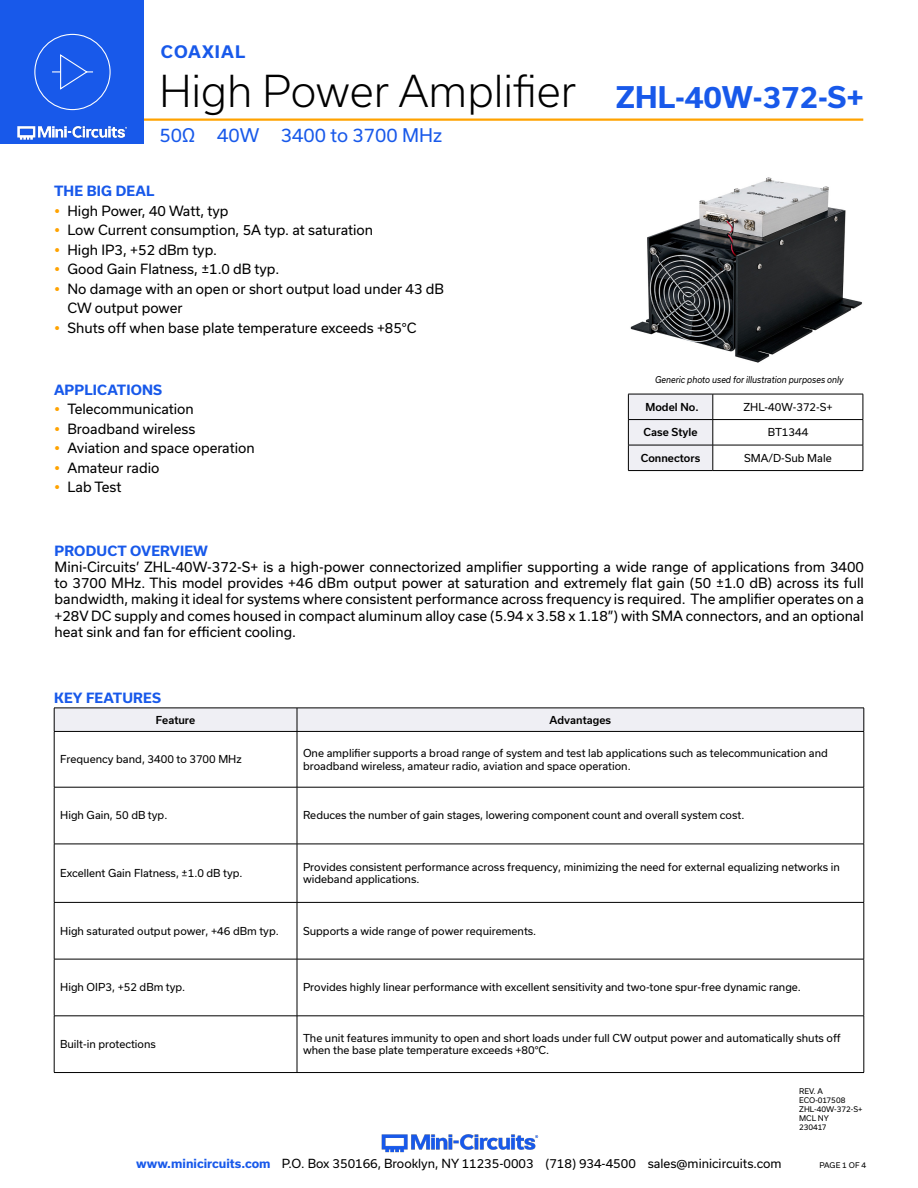
<style>
.page{position:relative;width:918px;height:1188px;background:#fff}
.page>*{position:absolute;margin:0;border:0;box-sizing:border-box;transform-origin:0 0}
.t1{font:300 42px "Usual";color:#000}
.t2{font:700 28.5px "Usual";color:#1859ea}
.t3{font:18px "Usual";color:#1859ea}
.t4{font:700 16.5px "Usual";letter-spacing:.065em;color:#1859ea}
.Regular_Copy{font:13.5px/16.2px "Usual";color:#000}
.Blue_Headers{font:700 13.5px "Usual";letter-spacing:.015em;color:#1859ea}
.t5{font:12px "Usual";color:#000}
.Table_Body_Left_Just{font:10.5px/12.6px "Usual";color:#000}
.Table_Header_Center{font:500 10.5px "Usual";color:#000}
.Table_Body_Center{font:10.5px "Usual";color:#000}
.t6{font:italic 9px "Usual";color:#000;scale:.9 1}
.Revision{font:7.5px "Usual";color:#000}
.s1{font-weight:700;color:#1859ea}
</style>
<div class="page">
<img style="left:381px;top:1134px;width:158px;height:19px">
<hr style="left:130px;top:118px;width:733px;height:3px;background:#ffa300">
<div style="left:0;top:0;width:144px;height:144px;background:#1859ea"></div>
<img style="left:17px;top:120px;width:128px;height:20px">
<div style="left:34px;top:34px;width:77px;height:76px;border:1px solid #fff;border-radius:50%"></div>
<svg style="left:52px;top:54px;width:41px;height:36px"></svg>
<svg style="left:54px;top:708px;width:811px;height:23px"></svg>
<hr style="left:54px;top:731px;width:243px;height:1px;background:#000">
<hr style="left:54px;top:732px;width:1px;height:55px;background:#000">
<hr style="left:297px;top:731px;width:567px;height:1px;background:#000">
<hr style="left:297px;top:732px;width:1px;height:55px;background:#000">
<hr style="left:864px;top:732px;width:1px;height:55px;background:#000">
<hr style="left:54px;top:787px;width:243px;height:1px;background:#000">
<hr style="left:54px;top:787px;width:1px;height:57px;background:#000">
<hr style="left:297px;top:787px;width:567px;height:1px;background:#000">
<hr style="left:297px;top:787px;width:1px;height:57px;background:#000">
<hr style="left:864px;top:787px;width:1px;height:57px;background:#000">
<hr style="left:54px;top:844px;width:243px;height:1px;background:#000">
<hr style="left:54px;top:844px;width:1px;height:58px;background:#000">
<hr style="left:297px;top:844px;width:567px;height:1px;background:#000">
<hr style="left:297px;top:844px;width:1px;height:58px;background:#000">
<hr style="left:864px;top:844px;width:1px;height:58px;background:#000">
<hr style="left:54px;top:902px;width:243px;height:1px;background:#000">
<hr style="left:54px;top:903px;width:1px;height:56px;background:#000">
<hr style="left:297px;top:902px;width:567px;height:1px;background:#000">
<hr style="left:297px;top:903px;width:1px;height:56px;background:#000">
<hr style="left:864px;top:903px;width:1px;height:56px;background:#000">
<hr style="left:54px;top:959px;width:243px;height:1px;background:#000">
<hr style="left:54px;top:959px;width:1px;height:57px;background:#000">
<hr style="left:297px;top:959px;width:567px;height:1px;background:#000">
<hr style="left:297px;top:959px;width:1px;height:57px;background:#000">
<hr style="left:864px;top:959px;width:1px;height:57px;background:#000">
<hr style="left:54px;top:1016px;width:243px;height:1px;background:#000">
<hr style="left:54px;top:1016px;width:1px;height:56px;background:#000">
<hr style="left:297px;top:1016px;width:567px;height:1px;background:#000">
<hr style="left:297px;top:1016px;width:1px;height:56px;background:#000">
<hr style="left:864px;top:1016px;width:1px;height:56px;background:#000">
<hr style="left:54px;top:1072px;width:243px;height:1px;background:#000">
<hr style="left:297px;top:1072px;width:567px;height:1px;background:#000">
<hr style="left:713px;top:394px;width:150px;height:1px;background:#000">
<hr style="left:713px;top:419px;width:150px;height:1px;background:#000">
<hr style="left:713px;top:445px;width:150px;height:1px;background:#000">
<svg style="left:628px;top:394px;width:86px;height:76px"></svg>
<svg style="left:863px;top:394px;width:1px;height:76px"></svg>
<hr style="left:628px;top:470px;width:85px;height:1px;background:#000">
<hr style="left:713px;top:470px;width:150px;height:1px;background:#000">
<img style="left:630px;top:177px;width:232px;height:186px">
<h3 class="t4" style="left:161px;top:42px;width:86px">COAXIAL</h3>
<h1 class="t1" style="left:159px;top:67px;width:418px">High Power Amplifier</h1>
<h2 class="t2" style="left:616px;top:81px;width:250px">ZHL-40W-372-S+</h2>
<h3 class="t3" style="left:159px;top:125px;width:284px">50Ω 40W 3400 to 3700 MHz</h3>
<p class="Blue_Headers" style="left:54px;top:183px;width:102px">THE BIG DEAL</p>
<p class="Regular_Copy" style="left:68px;top:202px;width:163px">High Power, 40 Watt, typ</p>
<p class="Regular_Copy" style="left:68px;top:222px;width:307px">Low Current consumption, 5A typ. at saturation</p>
<p class="Regular_Copy" style="left:68px;top:241px;width:151px">High IP3, +52 dBm typ.</p>
<p class="Regular_Copy" style="left:68px;top:261px;width:213px">Good Gain Flatness, ±1.0 dB typ.</p>
<p class="Regular_Copy" style="left:68px;top:279px;width:378px;line-height:19.5px">No damage with an open or short output load under 43 dB<br>CW output power</p>
<p class="Regular_Copy" style="left:68px;top:319px;width:351px">Shuts off when base plate temperature exceeds +85°C</p>
<p class="Blue_Headers" style="left:54px;top:382px;width:110px">APPLICATIONS</p>
<p class="Regular_Copy" style="left:68px;top:401px;width:128px">Telecommunication</p>
<p class="Regular_Copy" style="left:68px;top:421px;width:129px">Broadband wireless</p>
<p class="Regular_Copy" style="left:68px;top:440px;width:189px">Aviation and space operation</p>
<p class="Regular_Copy" style="left:68px;top:460px;width:93px">Amateur radio</p>
<p class="Regular_Copy" style="left:68px;top:479px;width:55px">Lab Test</p>
<p class="t6" style="left:655px;top:375px;width:211px">Generic photo used for illustration purposes only</p>
<p class="Table_Header_Center" style="left:646px;top:401px;width:55px">Model No.</p>
<p class="Table_Body_Center" style="left:743px;top:401px;width:91px">ZHL-40W-372-S+</p>
<p class="Table_Header_Center" style="left:644px;top:426px;width:55px">Case Style</p>
<p class="Table_Body_Center" style="left:768px;top:426px;width:42px">BT1344</p>
<p class="Table_Header_Center" style="left:641px;top:452px;width:61px">Connectors</p>
<p class="Table_Body_Center" style="left:744px;top:452px;width:89px">SMA/D-Sub Male</p>
<p class="Blue_Headers" style="left:55px;top:543px;width:155px">PRODUCT OVERVIEW</p>
<p class="Regular_Copy" style="left:55px;top:559px;width:811px;text-align:justify">Mini-Circuits’ ZHL-40W-372-S+ is a high-power connectorized amplifier supporting a wide range of applications from 3400 to 3700 MHz. This model provides +46 dBm output power at saturation and extremely flat gain (50 ±1.0 dB) across its full bandwidth, making it ideal for systems where consistent performance across frequency is required. The amplifier operates on a +28V DC supply and comes housed in compact aluminum alloy case (5.94 x 3.58 x 1.18”) with SMA connectors, and an optional heat sink and fan for efficient cooling.</p>
<p class="Blue_Headers" style="left:54px;top:691px;width:108px">KEY FEATURES</p>
<p class="Table_Header_Center" style="left:156px;top:714px;width:41px">Feature</p>
<p class="Table_Header_Center" style="left:550px;top:714px;width:63px">Advantages</p>
<p class="Table_Body_Left_Just" style="left:60px;top:753px;width:183px">Frequency band, 3400 to 3700 MHz</p>
<p class="Table_Body_Left_Just" style="left:303px;top:747px;width:527px">One amplifier supports a broad range of system and test lab applications such as telecommunication and broadband wireless, amateur radio, aviation and space operation.</p>
<p class="Table_Body_Left_Just" style="left:60px;top:809px;width:109px">High Gain, 50 dB typ.</p>
<p class="Table_Body_Left_Just" style="left:303px;top:809px;width:443px">Reduces the number of gain stages, lowering component count and overall system cost.</p>
<p class="Table_Body_Left_Just" style="left:60px;top:867px;width:184px">Excellent Gain Flatness, ±1.0 dB typ.</p>
<p class="Table_Body_Left_Just" style="left:303px;top:861px;width:538px">Provides consistent performance across frequency, minimizing the need for external equalizing networks in wideband applications.</p>
<p class="Table_Body_Left_Just" style="left:60px;top:924px;width:220px">High saturated output power, +46 dBm typ.</p>
<p class="Table_Body_Left_Just" style="left:303px;top:924px;width:235px">Supports a wide range of power requirements.</p>
<p class="Table_Body_Left_Just" style="left:60px;top:981px;width:127px">High OIP3, +52 dBm typ.</p>
<p class="Table_Body_Left_Just" style="left:303px;top:981px;width:499px">Provides highly linear performance with excellent sensitivity and two-tone spur-free dynamic range.</p>
<p class="Table_Body_Left_Just" style="left:60px;top:1038px;width:97px">Built-in protections</p>
<p class="Table_Body_Left_Just" style="left:303px;top:1032px;width:539px">The unit features immunity to open and short loads under full CW output power and automatically shuts off when the base plate temperature exceeds +80°C.</p>
<p class="Revision" style="left:799px;top:1087px;width:25px">REV. A</p>
<p class="Revision" style="left:799px;top:1096px;width:48px">ECO-017508</p>
<p class="Revision" style="left:799px;top:1105px;width:65px">ZHL-40W-372-S+</p>
<p class="Revision" style="left:799px;top:1114px;width:31px">MCL NY</p>
<p class="Revision" style="left:799px;top:1123px;width:29px">230417</p>
<p class="t5" style="left:136px;top:1157px;width:647px"><span class="s1">www.minicircuits.com</span> P.O. Box 350166, Brooklyn, NY 11235-0003 (718) 934-4500 sales@minicircuits.com</p>
<p class="Revision" style="left:819px;top:1161px;width:48px">PAGE 1 OF 4</p>
</div>
